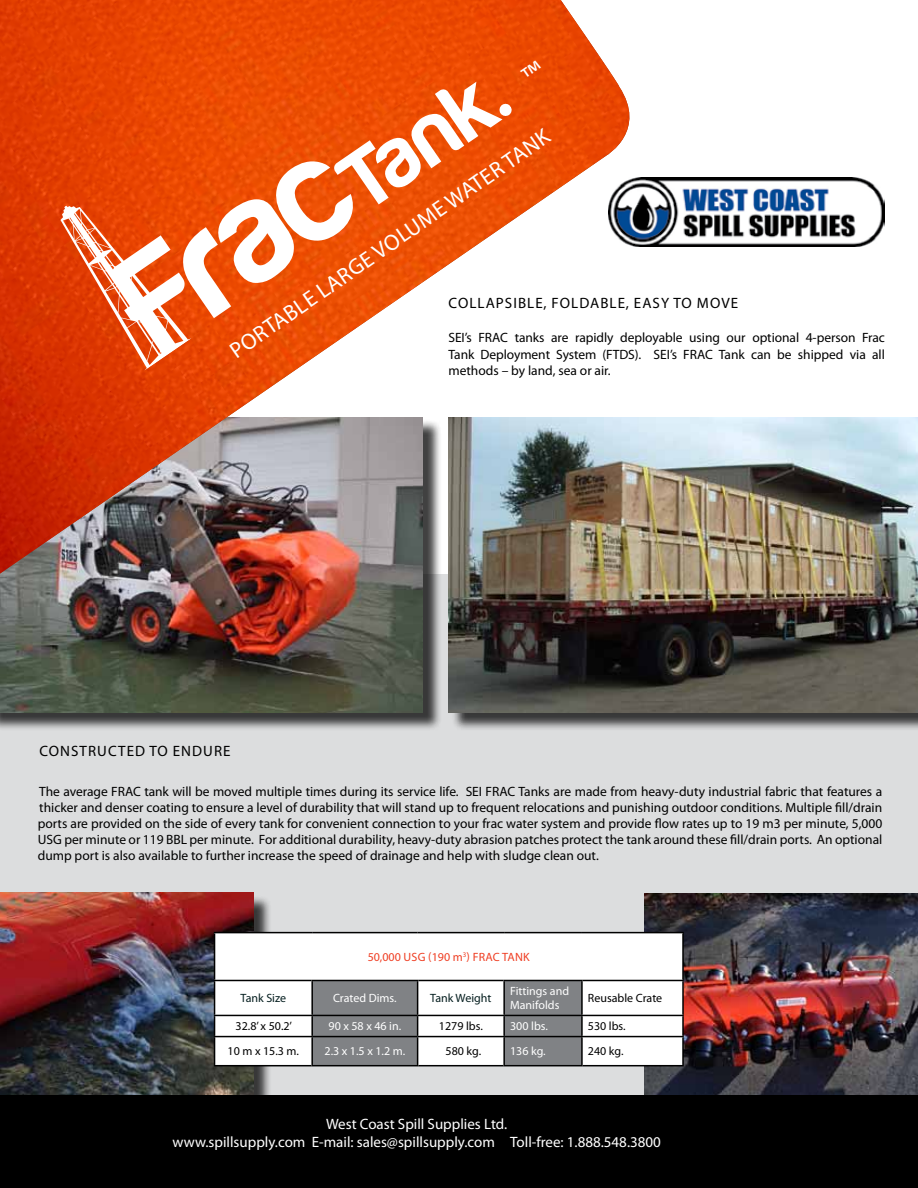
<style>
.page{position:relative;width:918px;height:1188px;background:#dcddde}
.page>*{position:absolute;margin:0;border:0;box-sizing:border-box;transform-origin:0 0}
.t1{font:22.5px "Myriad Pro";color:#fff}
.t2{font:15px/18px "Myriad Pro";color:#fff;text-align:center}
.t3{font:15px "Myriad Pro";letter-spacing:.07em;color:#000101}
.t4{font:15px "Myriad Pro";color:#000}
.t5{font:13.5px/16.2px "Myriad Pro";color:#000;text-align:justify}
.t6{font:12px/14.4px "Myriad Pro";color:#fff}
.t7{font:12px "Myriad Pro";color:#000}
.t8{font:12px "Myriad Pro";color:#ef3e23}
.t9{font:12px "Myriad Pro";color:#061f20}
.t10{font:12px "Myriad Pro";color:#000101}
</style>
<div class="page">
<div style="left:0;top:0;width:918px;height:573px;background:#fff"></div>
<img style="left:644px;top:893px;width:274px;height:202px">
<img style="left:0;top:893px;width:254px;height:202px">
<div style="left:215px;top:933px;width:468px;height:47px;background:#fff"></div>
<hr style="left:214px;top:932px;width:98px;height:1px;background:#000">
<hr style="left:214px;top:933px;width:1px;height:47px;background:#000">
<hr style="left:312px;top:932px;width:106px;height:1px;background:#000">
<hr style="left:418px;top:932px;width:86px;height:1px;background:#000">
<hr style="left:504px;top:932px;width:78px;height:1px;background:#000">
<hr style="left:582px;top:932px;width:102px;height:1px;background:#000">
<hr style="left:682px;top:933px;width:2px;height:47px;background:#000">
<hr style="left:583px;top:980px;width:101px;height:1px;background:#000">
<hr style="left:682px;top:981px;width:2px;height:34px;background:#000">
<hr style="left:582px;top:1015px;width:102px;height:1px;background:#000">
<hr style="left:682px;top:1016px;width:2px;height:20px;background:#000">
<hr style="left:582px;top:1036px;width:102px;height:1px;background:#000">
<hr style="left:682px;top:1037px;width:2px;height:28px;background:#000">
<hr style="left:583px;top:1065px;width:101px;height:1px;background:#000">
<svg style="left:214px;top:980px;width:469px;height:86px;background:#bfbfc0"></svg>
<hr style="left:311px;top:1065px;width:107px;height:1px;background:#000">
<hr style="left:503px;top:1037px;width:2px;height:28px;background:#000">
<hr style="left:581px;top:1037px;width:2px;height:28px;background:#000">
<hr style="left:503px;top:1065px;width:80px;height:1px;background:#000">
<div style="left:0;top:419px;width:442px;height:312px;background:#000;opacity:.75"></div>
<img style="left:0;top:702px;width:423px;height:10px">
<div style="left:451px;top:419px;width:467px;height:312px;background:#000;opacity:.75"></div>
<img style="left:448px;top:417px;width:470px;height:295px">
<div style="left:0;top:1095px;width:918px;height:93px;background:#000"></div>
<img style="left:0;top:574px;width:648px;height:128px">
<img style="left:0;top:0;width:648px;height:574px">
<svg style="left:60px;top:82px;width:452px;height:289px"></svg>
<img style="left:608px;top:177px;width:277px;height:69px">
<svg style="left:520px;top:60px;width:21px;height:18px"></svg>
<h1 class="t1" style="left:497px;top:152px;width:53px;rotate:-35deg">tan k</h1>
<h1 class="t1" style="left:481px;top:178px;width:53px;rotate:-35deg">tan k</h1>
<h1 class="t1" style="left:367px;top:243px;width:119px;rotate:-35deg">volu me water</h1>
<h1 class="t1" style="left:351px;top:268px;width:119px;rotate:-35deg">volu me water</h1>
<h1 class="t1" style="left:311px;top:281px;width:14px;rotate:-35deg">large</h1>
<h1 class="t1" style="left:295px;top:307px;width:14px;rotate:-35deg">large</h1>
<h1 class="t1" style="left:224px;top:341px;width:43px;rotate:-35deg">portable</h1>
<p class="t3" style="left:449px;top:294px;width:291px">COLLAPSIBLE, FOLDABLE, EASY TO MOVE</p>
<p class="t5" style="left:448px;top:330px;width:438px">SEI’s FRAC tanks are rapidly deployable using our optional 4-person Frac Tank Deployment System (FTDS). SEI’s FRAC Tank can be shipped via all methods – by land, sea or air.</p>
<h1 class="t1" style="left:208px;top:367px;width:43px;rotate:-35deg">portable</h1>
<p class="t4" style="left:39px;top:742px;width:32px">constructed</p>
<p class="t4" style="left:149px;top:742px;width:34px">to endure</p>
<p class="t5" style="left:38px;top:783px;width:846px">The average FRAC tank will be moved multiple times during its service life. SEI FRAC Tanks are made from heavy-duty industrial fabric that features a thicker and denser coating to ensure a level of durability that will stand up to frequent relocations and punishing outdoor conditions. Multiple fill/drain ports are provided on the side of every tank for convenient connection to your frac water system and provide flow rates up to 19 m3 per minute, 5,000<br>USG per minute or 119 BBL per minute. For additional durability, heavy-duty abrasion patches protect the tank around these fill/drain ports. An optional dump port is also available to further increase the speed of drainage and help with sludge clean out.</p>
<p class="t8" style="left:368px;top:949px;width:119px">50,000 USG (190 m<sup>3</sup>) Frac</p>
<p class="t8" style="left:502px;top:949px;width:29px">Tan k</p>
<p class="t9" style="left:241px;top:991px;width:47px">Tank Size</p>
<p class="t6" style="left:333px;top:991px;width:65px">Crated Dims.</p>
<p class="t9" style="left:430px;top:991px;width:63px">Tank Weight</p>
<p class="t6" style="left:510px;top:984px;width:60px">Fittings and<br>Manifolds</p>
<p class="t10" style="left:588px;top:991px;width:76px">Reusable Crate</p>
<p class="t7" style="left:236px;top:1019px;width:58px">32.8’ x 50.2’</p>
<p class="t6" style="left:329px;top:1019px;width:74px">90 x 58 x 46 in.</p>
<p class="t7" style="left:439px;top:1019px;width:45px">1279 lbs.</p>
<p class="t6" style="left:510px;top:1019px;width:39px">300 lbs.</p>
<p class="t7" style="left:588px;top:1019px;width:39px">530 lbs.</p>
<p class="t7" style="left:228px;top:1044px;width:73px">10 m x 15.3 m.</p>
<p class="t6" style="left:325px;top:1044px;width:82px">2.3 x 1.5 x 1.2 m.</p>
<p class="t7" style="left:446px;top:1044px;width:37px">580 kg.</p>
<p class="t6" style="left:510px;top:1044px;width:37px">136 kg.</p>
<p class="t7" style="left:588px;top:1044px;width:37px">240 kg.</p>
<p class="t2" style="left:173px;top:1114px;width:490px">West Coast Spill Supplies Ltd.<br>www.spillsupply.com E-mail: sales@spillsupply.com Toll-free: 1.888.548.3800</p>
</div>
